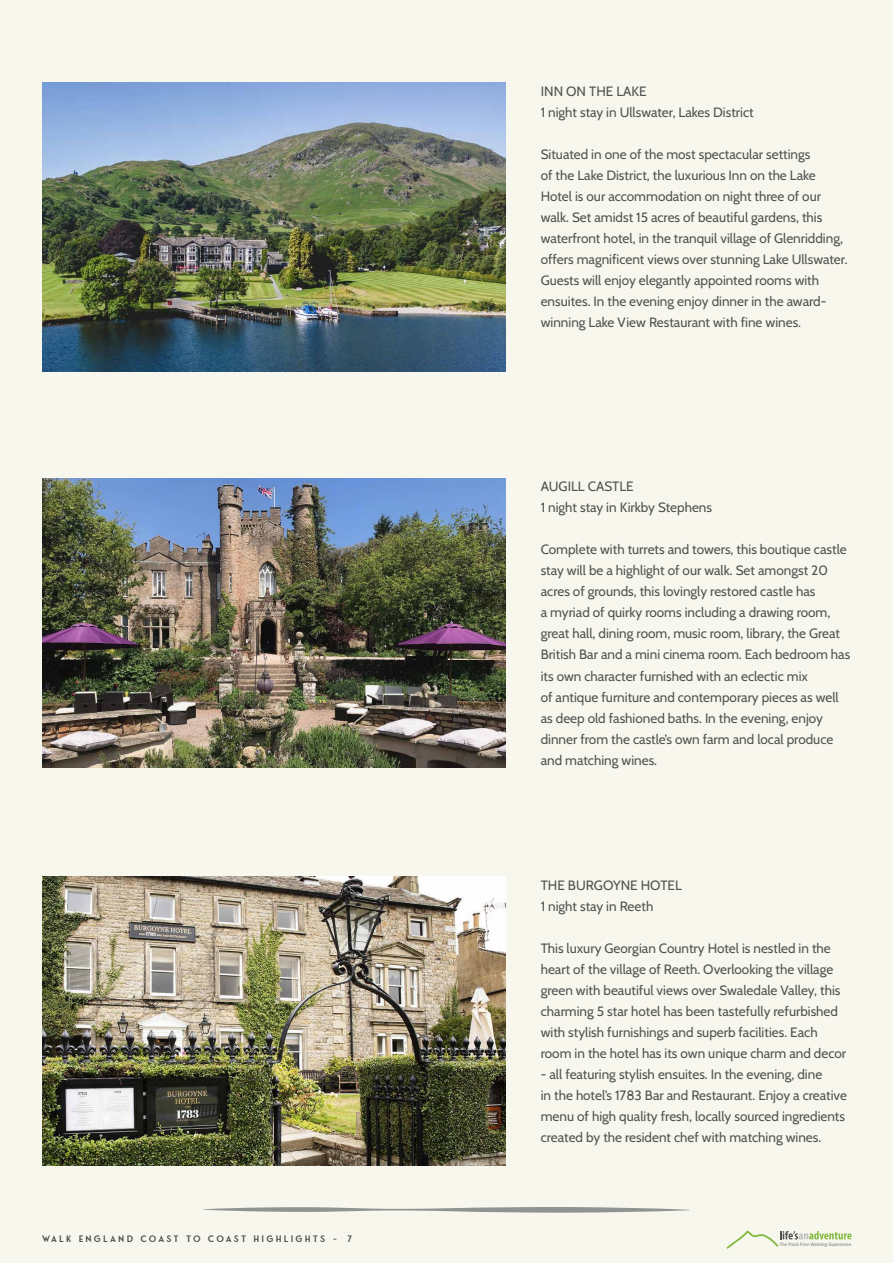
<style>
.page{position:relative;width:893px;height:1263px;background:#f8f7ee}
.page>*{position:absolute;margin:0;border:0;box-sizing:border-box;transform-origin:0 0}
.t1{font:13.5px/21px "Cabin";color:#515351}
.t2{font:9px "Fonseca";letter-spacing:.24em;color:#515351}
.t3{font:500 4.95px "Franklin Gothic";color:#8f9491}
</style>
<div class="page">
<svg style="left:726px;top:1230px;width:126px;height:19px"></svg>
<img style="left:43px;top:83px;width:463px;height:289px">
<img style="left:43px;top:478px;width:463px;height:289px">
<img style="left:43px;top:877px;width:463px;height:289px">
<svg style="left:204px;top:1207px;width:485px;height:6px"></svg>
<p class="t2" style="left:42px;top:1233px;width:312px">walk ENGLAND COAST TO COAST HIGHLIGHTS - 7</p>
<p class="t1" style="left:541px;top:80px;width:214px">INN ON THE LAKE<br>1 night stay in Ullswater, Lakes District</p>
<p class="t1" style="left:541px;top:143px;width:308px">Situated in one of the most spectacular settings<br>of the Lake District, the luxurious Inn on the Lake Hotel is our accommodation on night three of our walk. Set amidst 15 acres of beautiful gardens, this waterfront hotel, in the tranquil village of Glenridding, offers magnificent views over stunning Lake Ullswater.<br>Guests will enjoy elegantly appointed rooms with ensuites. In the evening enjoy dinner in the award&shy;winning Lake View Restaurant with fine wines.</p>
<p class="t1" style="left:541px;top:475px;width:173px">AUGILL CASTLE<br>1 night stay in Kirkby Stephens</p>
<p class="t1" style="left:541px;top:538px;width:311px">Complete with turrets and towers, this boutique castle stay will be a highlight of our walk. Set amongst 20 acres of grounds, this lovingly restored castle has<br>a myriad of quirky rooms including a drawing room, great hall, dining room, music room, library, the Great British Bar and a mini cinema room. Each bedroom has its own character furnished with an eclectic mix<br>of antique furniture and contemporary pieces as well as deep old fashioned baths. In the evening, enjoy dinner from the castle’s own farm and local produce and matching wines.</p>
<p class="t1" style="left:541px;top:873px;width:143px">THE BURGOYNE HOTEL<br>1 night stay in Reeth</p>
<p class="t1" style="left:541px;top:936px;width:307px">This luxury Georgian Country Hotel is nestled in the heart of the village of Reeth. Overlooking the village green with beautiful views over Swaledale Valley, this charming 5 star hotel has been tastefully refurbished with stylish furnishings and superb facilities. Each room in the hotel has its own unique charm and decor</p>
<p class="t1" style="left:541px;top:1062px;width:308px">- all featuring stylish ensuites. In the evening, dine<br>in the hotel’s 1783 Bar and Restaurant. Enjoy a creative menu of high quality fresh, locally sourced ingredients created by the resident chef with matching wines.</p>
<p class="t3" style="left:780px;top:1241px;width:73px">The Pack Free Walking Experience</p>
</div>
